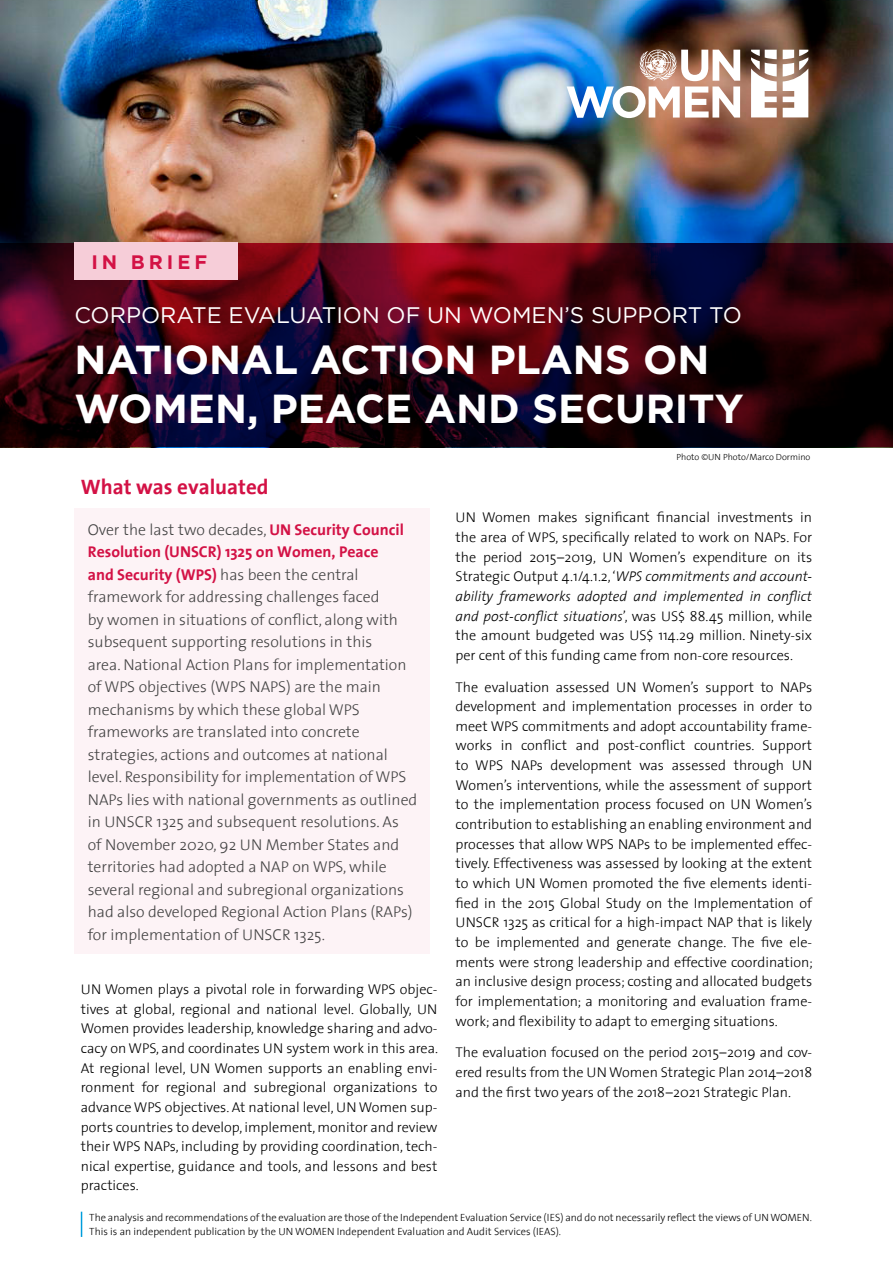
<style>
.page{position:relative;width:893px;height:1263px;background:#fff}
.page>*{position:absolute;margin:0;border:0;box-sizing:border-box;transform-origin:0 0}
.t1{font:700 40.5px/48.6px "Gotham";color:#fff}
.t2{font:22.5px "Gotham";color:#fff}
.t3{font:700 21px "The Sans";color:#d31145}
.t4{font:700 19.5px "Gotham";letter-spacing:.2em;color:#d31245}
.t5{font:300 15.75px/22.5px "The Sans";color:#424242}
.t6{font:300 14.25px/19.6px "The Sans";color:#000;text-align:justify}
.t7{font:300 10.5px/13.5px "The Sans";color:#000}
.t8{font:300 9px "The Sans";color:#000}
.s1{font-weight:700;color:#d31145}
.s2{font-style:italic}
</style>
<div class="page">
<div style="left:74px;top:509px;width:356px;height:445px;background:#fdf3f6"></div>
<img style="left:0;top:0;width:893px;height:448px">
<svg style="left:0;top:243px;width:893px;height:204px;background:#320414"></svg>
<div style="left:74px;top:242px;width:164px;height:38px;background:#f6cdd8"></div>
<img style="left:567px;top:49px;width:173px;height:69px">
<svg style="left:751px;top:50px;width:26px;height:67px"></svg>
<svg style="left:783px;top:50px;width:25px;height:67px"></svg>
<svg style="left:81px;top:1212px;width:1px;height:25px"></svg>
<h3 class="t4" style="left:91px;top:249px;width:117px">IN BRIEF</h3>
<h2 class="t2" style="left:74px;top:300px;width:669px">CORPORATE EVALUATION OF UN WOMEN’S SUPPORT TO</h2>
<h1 class="t1" style="left:74px;top:335px;width:671px">NATIONAL ACTION PLANS ON<br>WOMEN, PEACE AND SECURITY</h1>
<h3 class="t3" style="left:81px;top:469px;width:189px">What was evaluated</h3>
<p class="t5" style="left:88px;top:517px;width:331px">Over the last two decades, <span class="s1">UN Security Council Resolution (UNSCR) 1325 on Women, Peace<br>and Security (WPS)</span> has been the central framework for addressing challenges faced<br>by women in situations of conflict, along with subsequent supporting resolutions in this<br>area. National Action Plans for implementation of WPS objectives (WPS NAPS) are the main mechanisms by which these global WPS frameworks are translated into concrete strategies, actions and outcomes at national level. Responsibility for implementation of WPS NAPs lies with national governments as outlined in UNSCR 1325 and subsequent resolutions. As<br>of November 2020, 92 UN Member States and territories had adopted a NAP on WPS, while several regional and subregional organizations had also developed Regional Action Plans (RAPs) for implementation of UNSCR 1325.</p>
<p class="t6" style="left:81px;top:979px;width:359px">UN Women plays a pivotal role in forwarding WPS objec&shy;tives at global, regional and national level. Globally, UN Women provides leadership, knowledge sharing and advo&shy;cacy on WPS, and coordinates UN system work in this area.<br>At regional level, UN Women supports an enabling envi&shy;ronment for regional and subregional organizations to advance WPS objectives. At national level, UN Women sup&shy;ports countries to develop, implement, monitor and review their WPS NAPs, including by providing coordination, tech&shy;nical expertise, guidance and tools, and lessons and best practices.</p>
<p class="t8" style="left:676px;top:449px;width:135px">Photo ©UN Photo/Marco Dormino</p>
<p class="t6" style="left:455px;top:507px;width:358px">UN Women makes significant financial investments in the area of WPS, specifically related to work on NAPs. For the period 2015–2019, UN Women’s expenditure on its Strategic Output 4.1/4.1.2, ‘<span class="s2">WPS commitments and account&shy;ability frameworks adopted and implemented in conflict and post-conflict situations</span>’, was US$ 88.45 million, while the amount budgeted was US$ 114.29 million. Ninety-six per cent of this funding came from non-core resources.</p>
<p class="t6" style="left:455px;top:676px;width:359px">The evaluation assessed UN Women’s support to NAPs development and implementation processes in order to meet WPS commitments and adopt accountability frame&shy;works in conflict and post-conflict countries. Support to WPS NAPs development was assessed through UN Women’s interventions, while the assessment of support to the implementation process focused on UN Women’s contribution to establishing an enabling environment and processes that allow WPS NAPs to be implemented effec&shy;tively. Effectiveness was assessed by looking at the extent to which UN Women promoted the five elements identi&shy;fied in the 2015 Global Study on the Implementation of UNSCR 1325 as critical for a high-impact NAP that is likely to be implemented and generate change. The five ele&shy;ments were strong leadership and effective coordination; an inclusive design process; costing and allocated budgets for implementation; a monitoring and evaluation frame&shy;work; and flexibility to adapt to emerging situations.</p>
<p class="t6" style="left:455px;top:1042px;width:358px">The evaluation focused on the period 2015–2019 and cov&shy;ered results from the UN Women Strategic Plan 2014–2018 and the first two years of the 2018–2021 Strategic Plan.</p>
<p class="t7" style="left:89px;top:1211px;width:724px">The analysis and recommendations of the evaluation are those of the Independent Evaluation Service (IES) and do not necessarily reflect the views of UN WOMEN.<br>This is an independent publication by the UN WOMEN Independent Evaluation and Audit Services (IEAS).</p>
</div>
